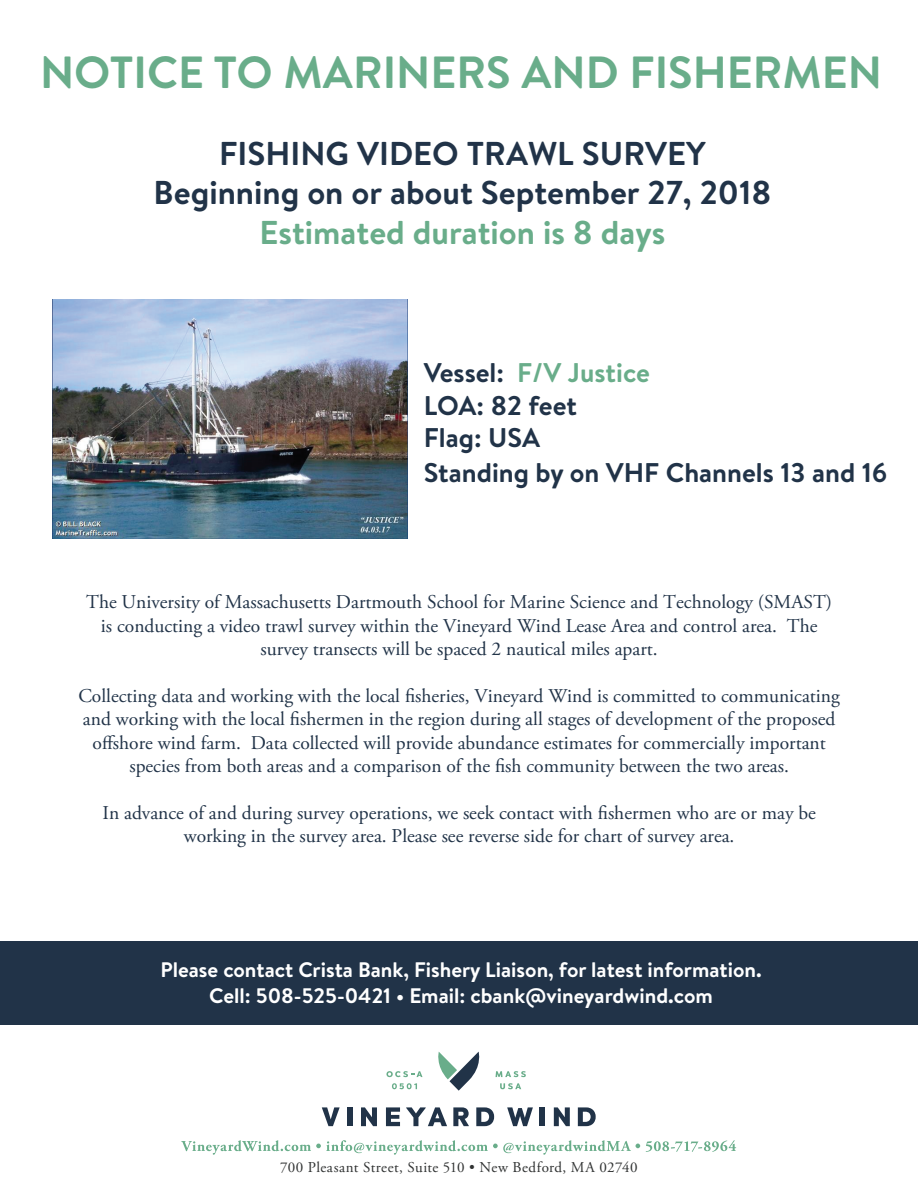
<style>
.page{position:relative;width:918px;height:1188px;background:#fff}
.page>*{position:absolute;margin:0;border:0;box-sizing:border-box;transform-origin:0 0}
.t1{font:700 45px "Brandon Text";color:#69ad8a}
.t2{font:700 33px/39.6px "Brandon Text";color:#213348;text-align:center}
.t3{font:700 33px "Brandon Text";color:#69ad8a}
.t4{font:700 27px/32.4px "Brandon Text";color:#213348}
.t5{font:700 21px/25.2px "Brandon Text";color:#fff;text-align:center}
.t6{font:19.5px/23.4px "Adobe Garamond Pro";color:#213348;text-align:center}
.t7{font:15px "Adobe Garamond Pro";letter-spacing:.025em;color:#303232}
.s1{color:#69ad8a}
</style>
<div class="page">
<div style="left:0;top:942px;width:918px;height:83px;background:#213348"></div>
<svg style="left:181px;top:1140px;width:555px;height:15px"></svg>
<img style="left:53px;top:300px;width:354px;height:238px">
<svg style="left:392px;top:1083px;width:25px;height:6px"></svg>
<svg style="left:496px;top:1071px;width:30px;height:6px"></svg>
<svg style="left:500px;top:1083px;width:21px;height:6px"></svg>
<svg style="left:386px;top:1071px;width:37px;height:6px"></svg>
<svg style="left:438px;top:1052px;width:42px;height:39px"></svg>
<svg style="left:322px;top:1107px;width:18px;height:19px"></svg>
<div style="left:347px;top:1107px;width:5px;height:19px;background:#213348"></div>
<svg style="left:361px;top:1107px;width:16px;height:19px"></svg>
<svg style="left:386px;top:1107px;width:14px;height:19px"></svg>
<svg style="left:406px;top:1107px;width:41px;height:19px"></svg>
<svg style="left:453px;top:1107px;width:16px;height:19px"></svg>
<svg style="left:476px;top:1107px;width:18px;height:19px"></svg>
<svg style="left:507px;top:1107px;width:26px;height:19px"></svg>
<div style="left:540px;top:1107px;width:5px;height:19px;background:#213348"></div>
<svg style="left:554px;top:1107px;width:16px;height:19px"></svg>
<svg style="left:578px;top:1107px;width:18px;height:19px"></svg>
<h1 class="t1" style="left:40px;top:41px;width:843px">NOTICE TO MARINERS AND FISHERMEN</h1>
<h2 class="t2" style="left:153px;top:133px;width:619px">FISHING VIDEO TRAWL SURVEY<br>Beginning on or about September 27, 2018</h2>
<h2 class="t3" style="left:259px;top:210px;width:408px">Estimated duration is 8 days</h2>
<h3 class="t4" style="left:424px;top:356px;width:228px">Vessel: <span class="s1">F/V Justice<br></span>LOA: 82 feet<br>Flag: USA</h3>
<h3 class="t4" style="left:424px;top:456px;width:465px">Standing by on VHF Channels 13 and 16</h3>
<p class="t6" style="left:86px;top:591px;width:748px">The University of Massachusetts Dartmouth School for Marine Science and Technology (SMAST) is conducting a video trawl survey within the Vineyard Wind Lease Area and control area. The survey transects will be spaced 2 nautical miles apart.</p>
<p class="t6" style="left:78px;top:685px;width:763px">Collecting data and working with the local fisheries, Vineyard Wind is committed to communicating and working with the local fishermen in the region during all stages of development of the proposed offshore wind farm. Data collected will provide abundance estimates for commercially important species from both areas and a comparison of the fish community between the two areas.</p>
<p class="t6" style="left:102px;top:802px;width:715px">In advance of and during survey operations, we seek contact with fishermen who are or may be working in the survey area. Please see reverse side for chart of survey area.</p>
<p class="t5" style="left:160px;top:957px;width:603px">Please contact Crista Bank, Fishery Liaison, for latest information.<br>Cell: 508-525-0421 • Email: cbank@vineyardwind.com</p>
<p class="t7" style="left:280px;top:1158px;width:359px">700 Pleasant Street, Suite 510 • New Bedford, MA 02740</p>
</div>
